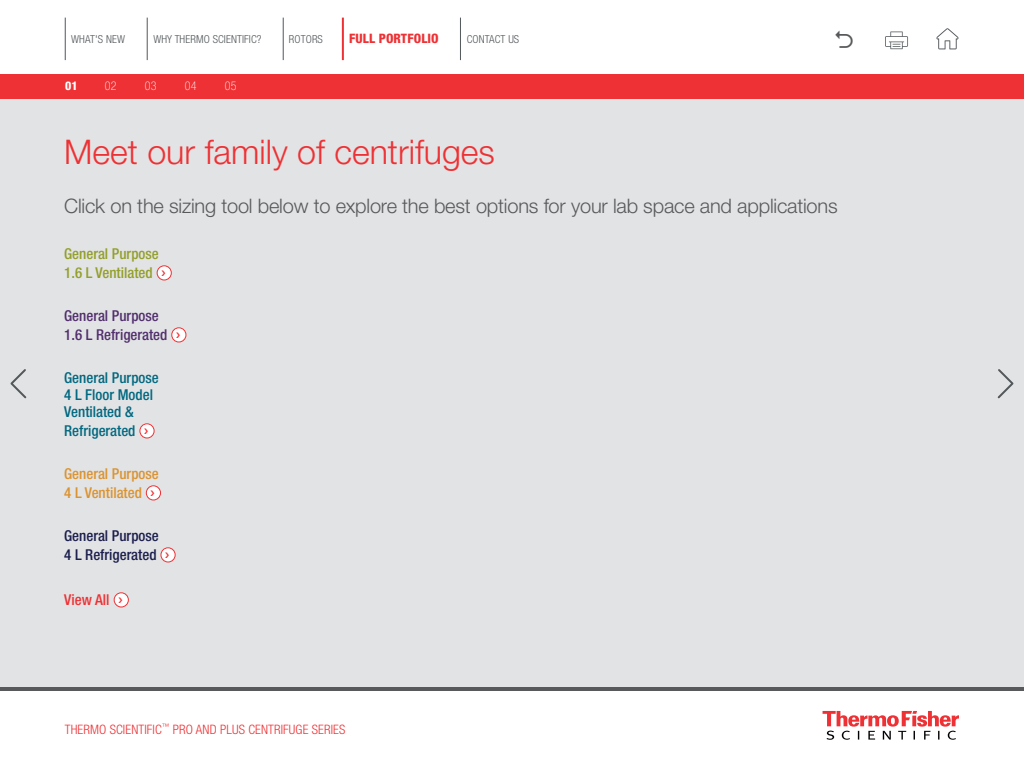
<style>
.page{position:relative;width:1024px;height:768px;background:#fff}
.page>*{position:absolute;margin:0;border:0;box-sizing:border-box;transform-origin:0 0}
.t1{font:300 34px "Helvetica Neue LT Std";color:#ee3134}
.t2{font:300 20px "Helvetica Neue LT Std";letter-spacing:-.01em;color:#58595b}
.t3{font:500 condensed 15px/17px "Helvetica Neue LT Std";color:#006880}
.t4{font:500 condensed 15px/19px "Helvetica Neue LT Std";color:#512e6d}
.t5{font:500 condensed 15px/19px "Helvetica Neue LT Std";color:#939f2a}
.t6{font:500 condensed 15px/19px "Helvetica Neue LT Std";color:#1b1e4d}
.t7{font:500 condensed 15px/19px "Helvetica Neue LT Std";color:#db9330}
.t8{font:500 condensed 15px "Helvetica Neue LT Std";color:#ee3134}
.t9{font:300 condensed 13px "Helvetica Neue LT Std";letter-spacing:.01em;color:#ee3134}
.t10{font:800 condensed 13px "Helvetica Neue LT Std";letter-spacing:.01em;color:#ee3134}
.t11{font:100 condensed 12px "Helvetica Neue LT Std";letter-spacing:.01em;color:#fff}
.t12{font:800 condensed 12px "Helvetica Neue LT Std";color:#fff}
.t13{font:300 condensed 11px "Helvetica Neue LT Std";letter-spacing:.01em;color:#52575a}
</style>
<div class="page">
<div style="left:0;top:684px;width:1024px;height:6px;background:#58595b"></div>
<svg style="left:823px;top:711px;width:136px;height:29px"></svg>
<div style="left:0;top:87px;width:1024px;height:600px;background:#e2e3e4"></div>
<div style="left:0;top:74px;width:1024px;height:24px;background:#ee3134"></div>
<div style="left:157px;top:266px;width:14px;height:14px;background:#fff;border-radius:50%"></div>
<div style="left:157px;top:265px;width:15px;height:15px;border:1px solid #ee3134;border-radius:50%"></div>
<div style="left:172px;top:328px;width:14px;height:14px;background:#fff;border-radius:50%"></div>
<div style="left:171px;top:327px;width:15px;height:15px;border:1px solid #ee3134;border-radius:50%"></div>
<div style="left:140px;top:424px;width:14px;height:14px;background:#fff;border-radius:50%"></div>
<div style="left:140px;top:423px;width:14px;height:15px;border:1px solid #ee3134;border-radius:50%"></div>
<div style="left:146px;top:486px;width:15px;height:14px;background:#fff;border-radius:50%"></div>
<div style="left:146px;top:485px;width:15px;height:15px;border:1px solid #ee3134;border-radius:50%"></div>
<div style="left:161px;top:548px;width:14px;height:14px;background:#fff;border-radius:50%"></div>
<div style="left:161px;top:547px;width:15px;height:15px;border:1px solid #ee3134;border-radius:50%"></div>
<div style="left:114px;top:593px;width:14px;height:14px;background:#fff;border-radius:50%"></div>
<div style="left:114px;top:592px;width:15px;height:15px;border:1px solid #ee3134;border-radius:50%"></div>
<svg style="left:997px;top:369px;width:17px;height:30px"></svg>
<svg style="left:10px;top:369px;width:17px;height:30px"></svg>
<svg style="left:885px;top:32px;width:23px;height:17px"></svg>
<svg style="left:936px;top:28px;width:22px;height:21px"></svg>
<hr style="left:65px;top:18px;width:1px;height:42px;background:#52575a">
<hr style="left:147px;top:18px;width:1px;height:42px;background:#52575a">
<hr style="left:342px;top:18px;width:2px;height:42px;background:#ee3134">
<hr style="left:460px;top:18px;width:1px;height:42px;background:#52575a">
<hr style="left:283px;top:18px;width:1px;height:42px;background:#52575a">
<p class="t13" style="left:71px;top:33px;width:55px">WHAT'S NEW</p>
<p class="t13" style="left:153px;top:33px;width:110px">WHY THERMO SCIENTIFIC?</p>
<p class="t13" style="left:289px;top:33px;width:35px">ROTORS</p>
<p class="t10" style="left:349px;top:31px;width:91px">FULL PORTFOLIO</p>
<p class="t13" style="left:467px;top:33px;width:54px">CONTACT US</p>
<p class="t12" style="left:65px;top:79px;width:14px">01</p>
<p class="t11" style="left:105px;top:79px;width:13px">02</p>
<p class="t11" style="left:145px;top:79px;width:13px">03</p>
<p class="t11" style="left:185px;top:79px;width:13px">04</p>
<p class="t11" style="left:225px;top:79px;width:13px">05</p>
<h1 class="t1" style="left:64px;top:131px;width:432px">Meet our family of centrifuges</h1>
<p class="t2" style="left:64px;top:194px;width:775px">Click on the sizing tool below to explore the best options for your lab space and applications</p>
<p class="t5" style="left:64px;top:244px;width:96px">General Purpose<br>1.6 L Ventilated</p>
<p class="t4" style="left:64px;top:306px;width:105px">General Purpose<br>1.6 L Refrigerated</p>
<p class="t3" style="left:64px;top:369px;width:96px">General Purpose<br>4 L Floor Model<br>Ventilated &amp;</p>
<p class="t3" style="left:64px;top:422px;width:73px">Refrigerated</p>
<p class="t7" style="left:64px;top:464px;width:96px">General Purpose<br>4 L Ventilated</p>
<p class="t6" style="left:64px;top:526px;width:96px">General Purpose<br>4 L Refrigerated</p>
<p class="t8" style="left:64px;top:591px;width:47px">View All</p>
<p class="t9" style="left:65px;top:722px;width:282px">THERMO SCIENTIFIC<sup>™</sup> PRO AND PLUS CENTRIFUGE SERIES</p>
</div>
